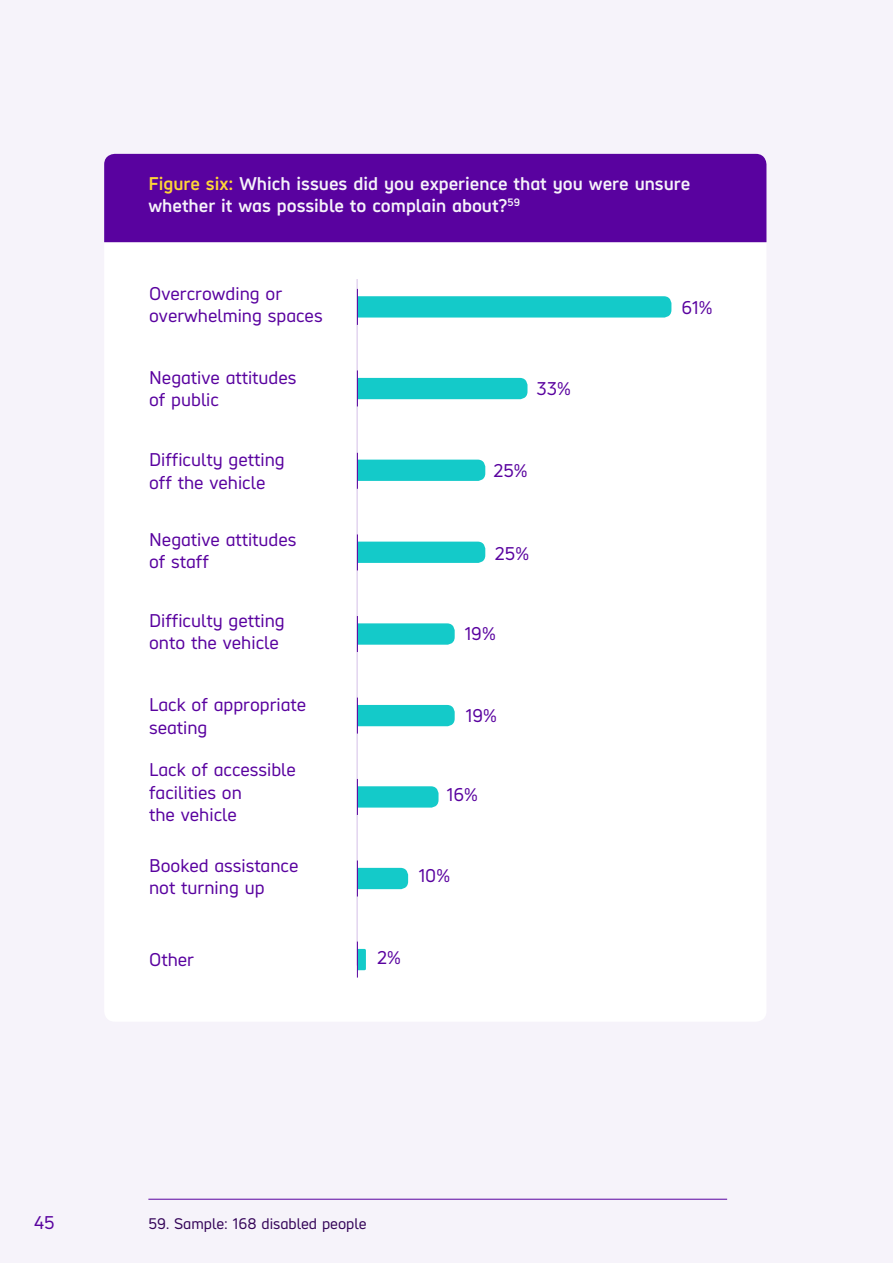
<style>
.page{position:relative;width:893px;height:1263px;background:#f6f3fa}
.page>*{position:absolute;margin:0;border:0;box-sizing:border-box;transform-origin:0 0}
.t1{font:18px/22.5px "Hargreaves";color:#59029f}
.t2{font:700 18px/22.5px "Hargreaves";color:#f6f3fa}
.t3{font:15px "Hargreaves";color:#340458}
.s1{color:#fed636}
</style>
<div class="page">
<div style="left:104px;top:242px;width:662px;height:779px;background:#fff"></div>
<div style="left:104px;top:154px;width:662px;height:88px;background:#59029f"></div>
<hr style="left:357px;top:279px;width:1px;height:686px;background:#d5c0e7">
<svg style="left:358px;top:949px;width:8px;height:21px"></svg>
<div style="left:358px;top:378px;width:169px;height:21px;background:#14cac9"></div>
<div style="left:358px;top:542px;width:127px;height:21px;background:#14cac9"></div>
<svg style="left:358px;top:296px;width:313px;height:22px;background:#1ccbca"></svg>
<div style="left:358px;top:705px;width:97px;height:21px;background:#14cac9"></div>
<div style="left:358px;top:786px;width:80px;height:21px;background:#14cac9"></div>
<svg style="left:358px;top:623px;width:97px;height:22px;background:#1ecccb"></svg>
<hr style="left:357px;top:941px;width:1px;height:36px;background:#59029f">
<svg style="left:358px;top:868px;width:50px;height:21px"></svg>
<hr style="left:357px;top:860px;width:1px;height:36px;background:#59029f">
<div style="left:358px;top:460px;width:127px;height:21px;background:#14cac9"></div>
<hr style="left:357px;top:453px;width:1px;height:36px;background:#59029f">
<hr style="left:357px;top:534px;width:1px;height:36px;background:#59029f">
<hr style="left:357px;top:616px;width:1px;height:36px;background:#59029f">
<hr style="left:357px;top:698px;width:1px;height:36px;background:#59029f">
<hr style="left:357px;top:779px;width:1px;height:36px;background:#59029f">
<hr style="left:357px;top:370px;width:1px;height:36px;background:#59029f">
<hr style="left:357px;top:289px;width:1px;height:36px;background:#59029f">
<hr style="left:148px;top:1199px;width:579px;height:1px;background:#59029f">
<p class="t2" style="left:148px;top:172px;width:543px"><span class="s1">Figure six:</span> Which issues did you experience that you were unsure whether it was possible to complain about?<sup>59</sup></p>
<p class="t1" style="left:149px;top:282px;width:175px">Overcrowding or overwhelming spaces</p>
<p class="t1" style="left:149px;top:366px;width:149px">Negative attitudes of public</p>
<p class="t1" style="left:149px;top:448px;width:137px">Difficulty getting off the vehicle</p>
<p class="t1" style="left:149px;top:528px;width:149px">Negative attitudes of staff</p>
<p class="t1" style="left:149px;top:609px;width:137px">Difficulty getting onto the vehicle</p>
<p class="t1" style="left:149px;top:693px;width:159px">Lack of appropriate seating</p>
<p class="t1" style="left:149px;top:758px;width:148px">Lack of accessible facilities on<br>the vehicle</p>
<p class="t1" style="left:149px;top:854px;width:151px">Booked assistance not turning up</p>
<p class="t1" style="left:537px;top:378px;width:36px">33%</p>
<p class="t1" style="left:493px;top:459px;width:36px">25%</p>
<p class="t1" style="left:495px;top:542px;width:36px">25%</p>
<p class="t1" style="left:465px;top:622px;width:32px">19%</p>
<p class="t1" style="left:466px;top:704px;width:32px">19%</p>
<p class="t1" style="left:447px;top:783px;width:32px">16%</p>
<p class="t1" style="left:419px;top:864px;width:33px">10%</p>
<p class="t1" style="left:149px;top:948px;width:46px">Other</p>
<p class="t1" style="left:377px;top:946px;width:25px">2%</p>
<p class="t1" style="left:681px;top:296px;width:32px">61%</p>
<p class="t1" style="left:34px;top:1211px;width:22px">45</p>
<p class="t3" style="left:148px;top:1214px;width:220px">59. Sample: 168 disabled people</p>
</div>
